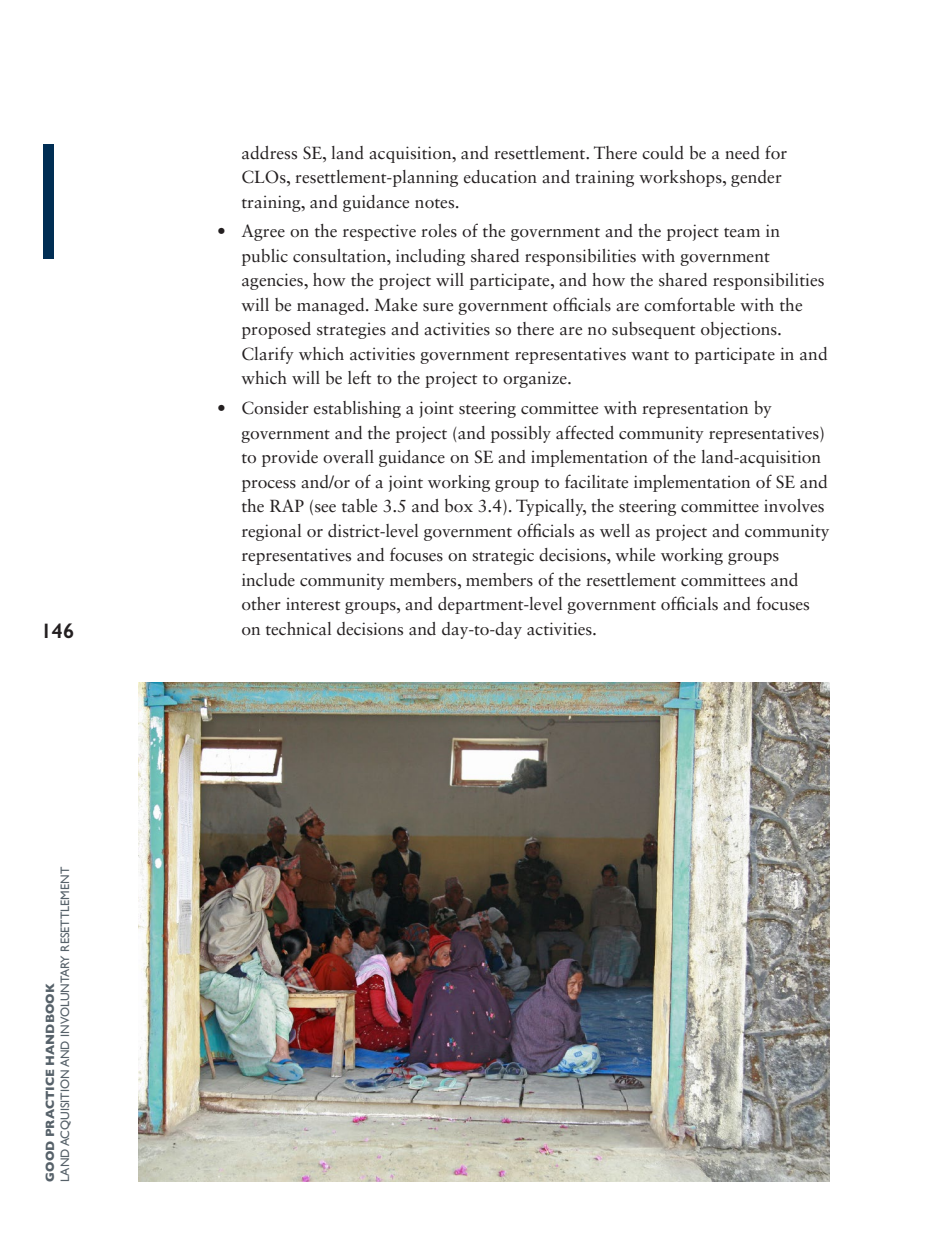
<style>
.page{position:relative;width:945px;height:1260px;background:#fff}
.page>*{position:absolute;margin:0;border:0;box-sizing:border-box;transform-origin:0 0}
.t1{font:600 21px "Gill Sans";color:#231f20}
.t2{font:17.5px/24.5px "Sabon LT Std";letter-spacing:-.005em;color:#231f20}
.t3{font:12.25px "Gill Sans";color:#566169}
.t4{font:700 12.25px "Gill Sans";color:#566169}
</style>
<div class="page">
<div style="left:43px;top:145px;width:11px;height:114px;background:#002e54"></div>
<img style="left:139px;top:682px;width:691px;height:499px">
<p class="t1" style="left:41px;top:618px;width:35px">146</p>
<p class="t3" style="left:58px;top:1182px;width:316px;rotate:-90deg">LAND ACQUISITION AND INVOLUNTARY RESETTLEMENT</p>
<p class="t4" style="left:40px;top:1182px;width:199px;rotate:-90deg">GOOD PRACTICE HANDBOOK</p>
<p class="t2" style="left:242px;top:140px;width:547px">address SE, land acquisition, and resettlement. There could be a need for<br>CLOs, resettlement-planning education and training workshops, gender training, and guidance notes.</p>
<p class="t2" style="left:242px;top:219px;width:588px;text-indent:-24px">• Agree on the respective roles of the government and the project team in public consultation, including shared responsibilities with government agencies, how the project will participate, and how the shared responsibilities will be managed. Make sure government officials are comfortable with the proposed strategies and activities so there are no subsequent objections.<br>Clarify which activities government representatives want to participate in and which will be left to the project to organize.</p>
<p class="t2" style="left:242px;top:396px;width:590px;text-indent:-24px">• Consider establishing a joint steering committee with representation by government and the project (and possibly affected community representatives) to provide overall guidance on SE and implementation of the land-acquisition process and/or of a joint working group to facilitate implementation of SE and the RAP (see table 3.5 and box 3.4). Typically, the steering committee involves regional or district-level government officials as well as project and community representatives and focuses on strategic decisions, while working groups include community members, members of the resettlement committees and other interest groups, and department-level government officials and focuses on technical decisions and day-to-day activities.</p>
</div>
